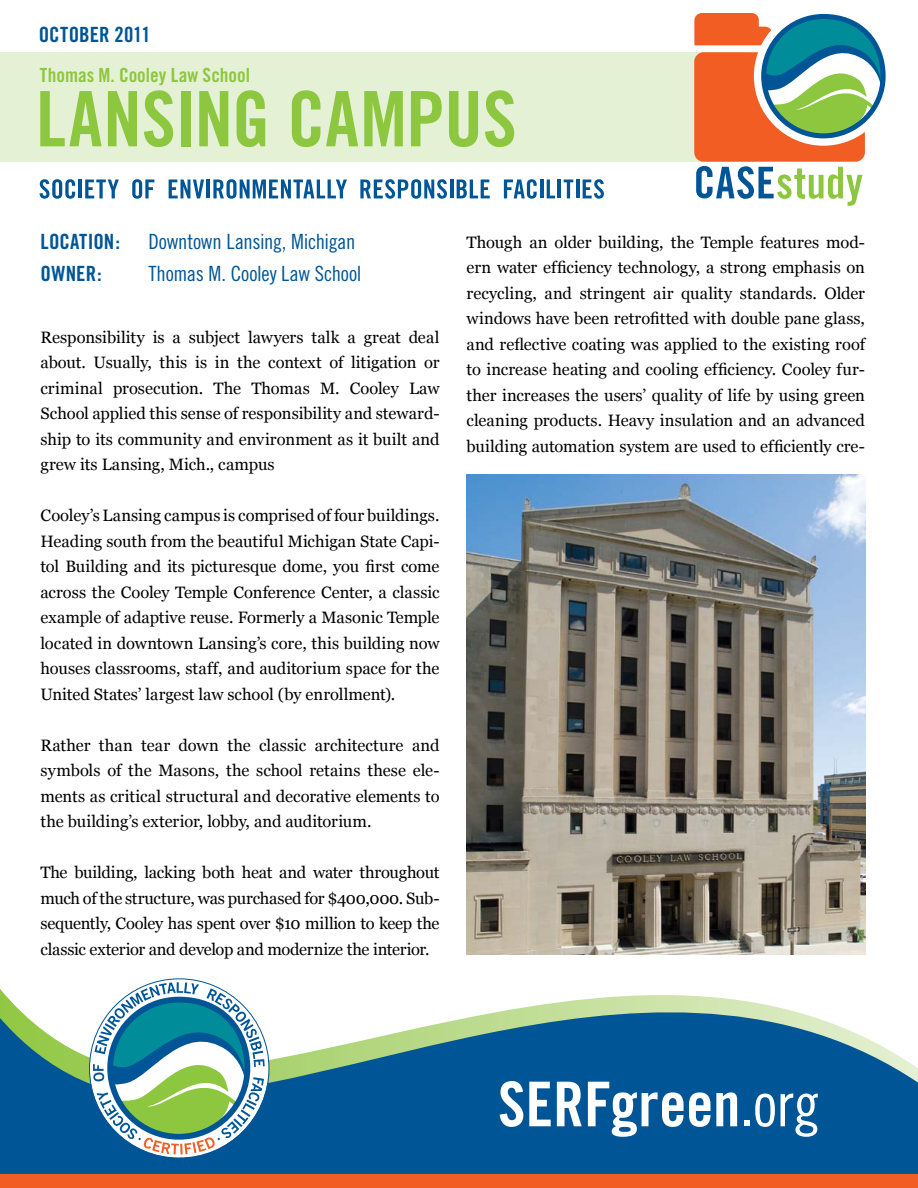
<style>
.page{position:relative;width:918px;height:1188px;background:#fff}
.page>*{position:absolute;margin:0;border:0;box-sizing:border-box;transform-origin:0 0}
.t1{font:76.5px "Trade Gothic Bold Cond Twenty";letter-spacing:-.005em;color:#8dc63f}
.t2{font:21px "Trade Gothic Cond Eighteen";letter-spacing:-.015em;color:#005596}
.t3{font:21px "Trade Gothic Bold Cond Twenty";letter-spacing:.005em;color:#005596}
.t4{font:19.5px "Trade Gothic Bold Cond Twenty";color:#8dc63f}
.t5{font:16.5px/25.5px "Georgia";letter-spacing:-.005em;color:#000;text-align:justify}
</style>
<div class="page">
<svg style="left:0;top:903px;width:918px;height:271px"></svg>
<div style="left:0;top:1174px;width:918px;height:14px;background:#f15d22"></div>
<svg style="left:93px;top:982px;width:172px;height:172px"></svg>
<svg style="left:500px;top:1081px;width:23px;height:46px"></svg>
<svg style="left:529px;top:1082px;width:22px;height:44px"></svg>
<svg style="left:557px;top:1082px;width:25px;height:44px"></svg>
<svg style="left:588px;top:1082px;width:122px;height:55px"></svg>
<svg style="left:716px;top:1092px;width:21px;height:34px"></svg>
<svg style="left:745px;top:1094px;width:30px;height:33px"></svg>
<svg style="left:781px;top:1094px;width:37px;height:43px"></svg>
<div style="left:0;top:52px;width:751px;height:110px;background:#e5f1d4"></div>
<svg style="left:694px;top:13px;width:192px;height:193px"></svg>
<svg style="left:39px;top:179px;width:36px;height:20px"></svg>
<hr style="left:79px;top:180px;width:3px;height:18px;background:#005596">
<svg style="left:85px;top:180px;width:34px;height:18px"></svg>
<svg style="left:132px;top:179px;width:22px;height:20px"></svg>
<svg style="left:169px;top:180px;width:35px;height:18px"></svg>
<hr style="left:207px;top:180px;width:3px;height:18px;background:#005596">
<svg style="left:213px;top:179px;width:134px;height:20px"></svg>
<svg style="left:360px;top:179px;width:87px;height:20px"></svg>
<hr style="left:450px;top:180px;width:3px;height:18px;background:#005596">
<svg style="left:457px;top:180px;width:33px;height:18px"></svg>
<svg style="left:504px;top:179px;width:33px;height:20px"></svg>
<hr style="left:540px;top:180px;width:3px;height:18px;background:#005596">
<svg style="left:547px;top:180px;width:8px;height:18px"></svg>
<hr style="left:558px;top:180px;width:3px;height:18px;background:#005596">
<svg style="left:564px;top:180px;width:9px;height:18px"></svg>
<hr style="left:576px;top:180px;width:3px;height:18px;background:#005596">
<svg style="left:583px;top:179px;width:21px;height:20px"></svg>
<img style="left:467px;top:474px;width:399px;height:481px">
<p class="t3" style="left:39px;top:22px;width:113px">OCTOBER 2011</p>
<p class="t4" style="left:40px;top:63px;width:212px">Thomas M. Cooley Law School</p>
<h1 class="t1" style="left:36px;top:73px;width:482px">LANSING CAMPUS</h1>
<p class="t3" style="left:40px;top:229px;width:81px">LOCATION:</p>
<p class="t2" style="left:148px;top:229px;width:208px">Downtown Lansing, Michigan</p>
<p class="t3" style="left:40px;top:261px;width:63px">OWNER:</p>
<p class="t2" style="left:148px;top:261px;width:215px">Thomas M. Cooley Law School</p>
<p class="t5" style="left:40px;top:324px;width:401px">Responsibility is a subject lawyers talk a great deal about. Usually, this is in the context of litigation or criminal prosecution. The Thomas M. Cooley Law School applied this sense of responsibility and steward&shy;ship to its community and environment as it built and grew its Lansing, Mich., campus</p>
<p class="t5" style="left:40px;top:503px;width:401px">Cooley’s Lansing campus is comprised of four buildings.<br>Heading south from the beautiful Michigan State Capi&shy;tol Building and its picturesque dome, you first come across the Cooley Temple Conference Center, a classic example of adaptive reuse. Formerly a Masonic Temple located in downtown Lansing’s core, this building now houses classrooms, staff, and auditorium space for the United States’ largest law school (by enrollment).</p>
<p class="t5" style="left:40px;top:732px;width:401px">Rather than tear down the classic architecture and symbols of the Masons, the school retains these ele&shy;ments as critical structural and decorative elements to the building’s exterior, lobby, and auditorium.</p>
<p class="t5" style="left:40px;top:860px;width:401px">The building, lacking both heat and water throughout much of the structure, was purchased for $400,000. Sub&shy;sequently, Cooley has spent over $10 million to keep the classic exterior and develop and modernize the interior.</p>
<p class="t5" style="left:467px;top:229px;width:400px">Though an older building, the Temple features mod&shy;ern water efficiency technology, a strong emphasis on recycling, and stringent air quality standards. Older windows have been retrofitted with double pane glass, and reflective coating was applied to the existing roof to increase heating and cooling efficiency. Cooley fur&shy;ther increases the users’ quality of life by using green cleaning products. Heavy insulation and an advanced building automation system are used to efficiently cre-</p>
</div>
